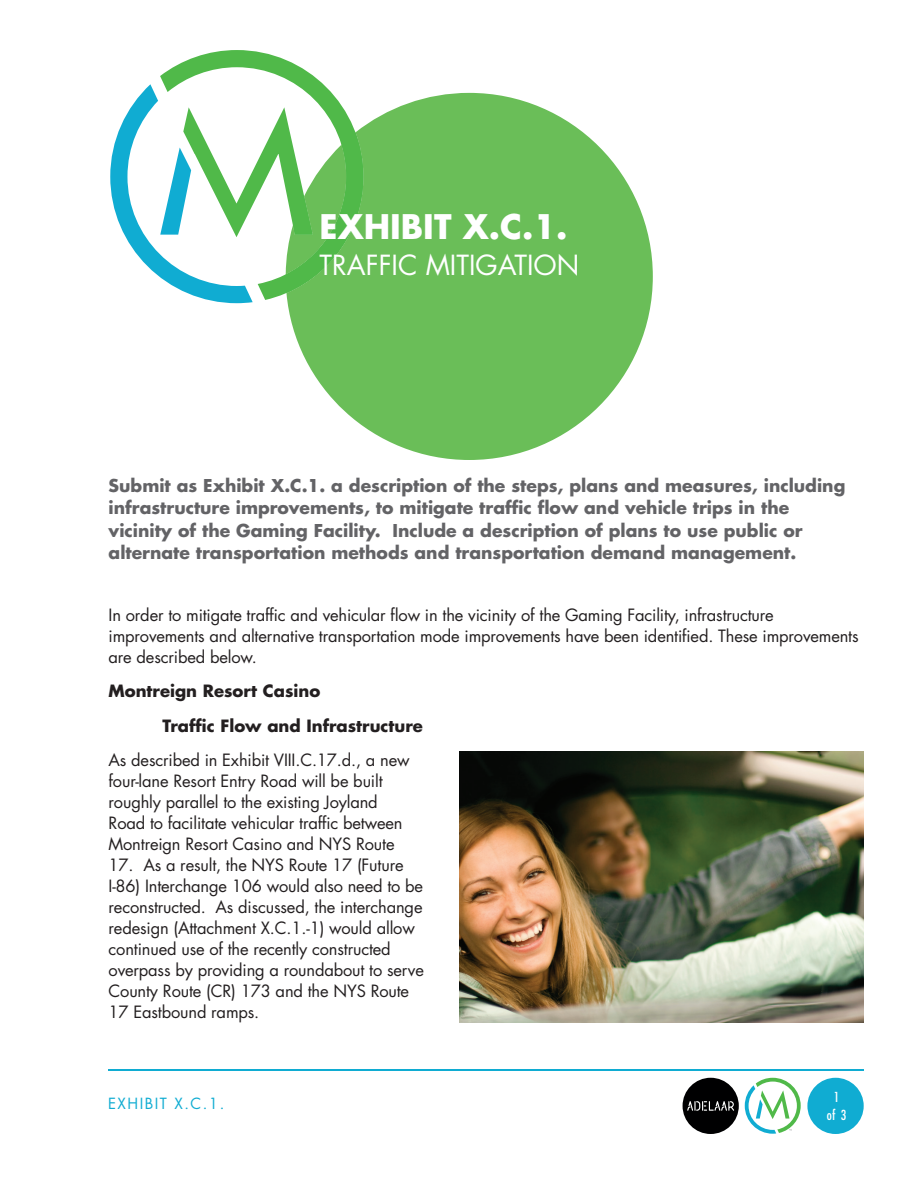
<style>
.page{position:relative;width:918px;height:1188px;background:#fff}
.page>*{position:absolute;margin:0;border:0;box-sizing:border-box;transform-origin:0 0}
.t1{font:700 33px "Futura Std";color:#fff}
.t2{font:27px "Futura Std";color:#fff}
.t3{font:700 17.25px/22.5px "Futura Std";color:#636366}
.t4{font:16.5px/21px "Futura Std";letter-spacing:-.01em;color:#231f20}
.t5{font:700 16.5px/34.5px "Futura Std";color:#231f20}
.t6{font:15px "Futura Std";letter-spacing:.1em;color:#10acd2}
.t7{font:condensed 13.5px "Futura Std";color:#fff}
.t8{font:500 condensed 13.5px "Futura";color:#fff}
</style>
<div class="page">
<hr style="left:108px;top:1069px;width:756px;height:2px;background:#10acd2">
<svg style="left:745px;top:1078px;width:56px;height:56px"></svg>
<div style="left:807px;top:1078px;width:57px;height:56px;background:#10acd2;border-radius:50%"></div>
<div style="left:683px;top:1078px;width:56px;height:56px;background:#000001;border-radius:50%"></div>
<svg style="left:687px;top:1101px;width:47px;height:10px"></svg>
<svg style="left:160px;top:50px;width:163px;height:34px"></svg>
<img style="left:459px;top:751px;width:405px;height:271px">
<svg style="left:287px;top:93px;width:366px;height:367px;fill:#6abe58"></svg>
<svg style="left:110px;top:84px;width:253px;height:219px"></svg>
<h1 class="t1" style="left:320px;top:205px;width:249px">EXHIBIT X.C.1.</h1>
<h2 class="t2" style="left:320px;top:248px;width:261px">TRAFFIC MITIGATION</h2>
<p class="t3" style="left:109px;top:474px;width:738px">Submit as Exhibit X.C.1. a description of the steps, plans and measures, including infrastructure improvements, to mitigate traffic flow and vehicle trips in the vicinity of the Gaming Facility. Include a description of plans to use public or alternate transportation methods and transportation demand management.</p>
<p class="t4" style="left:109px;top:604px;width:752px">In order to mitigate traffic and vehicular flow in the vicinity of the Gaming Facility, infrastructure improvements and alternative transportation mode improvements have been identified. These improvements are described below.</p>
<p class="t5" style="left:163px;top:674px;width:262px;text-indent:-54px">Montreign Resort Casino<br>Traffic Flow and Infrastructure</p>
<p class="t4" style="left:109px;top:750px;width:303px">As described in Exhibit VIII.C.17.d., a new four-lane Resort Entry Road will be built roughly parallel to the existing Joyland Road to facilitate vehicular traffic between Montreign Resort Casino and NYS Route</p>
<p class="t4" style="left:109px;top:855px;width:317px">17. As a result, the NYS Route 17 (Future I-86) Interchange 106 would also need to be reconstructed. As discussed, the interchange redesign (Attachment X.C.1.-1) would allow continued use of the recently constructed overpass by providing a roundabout to serve County Route (CR) 173 and the NYS Route 17 Eastbound ramps.</p>
<p class="t6" style="left:108px;top:1094px;width:118px">EXHIBIT X.C.1.</p>
<p class="t8" style="left:834px;top:1088px;width:7px">1</p>
<p class="t7" style="left:827px;top:1107px;width:21px">of 3</p>
</div>
